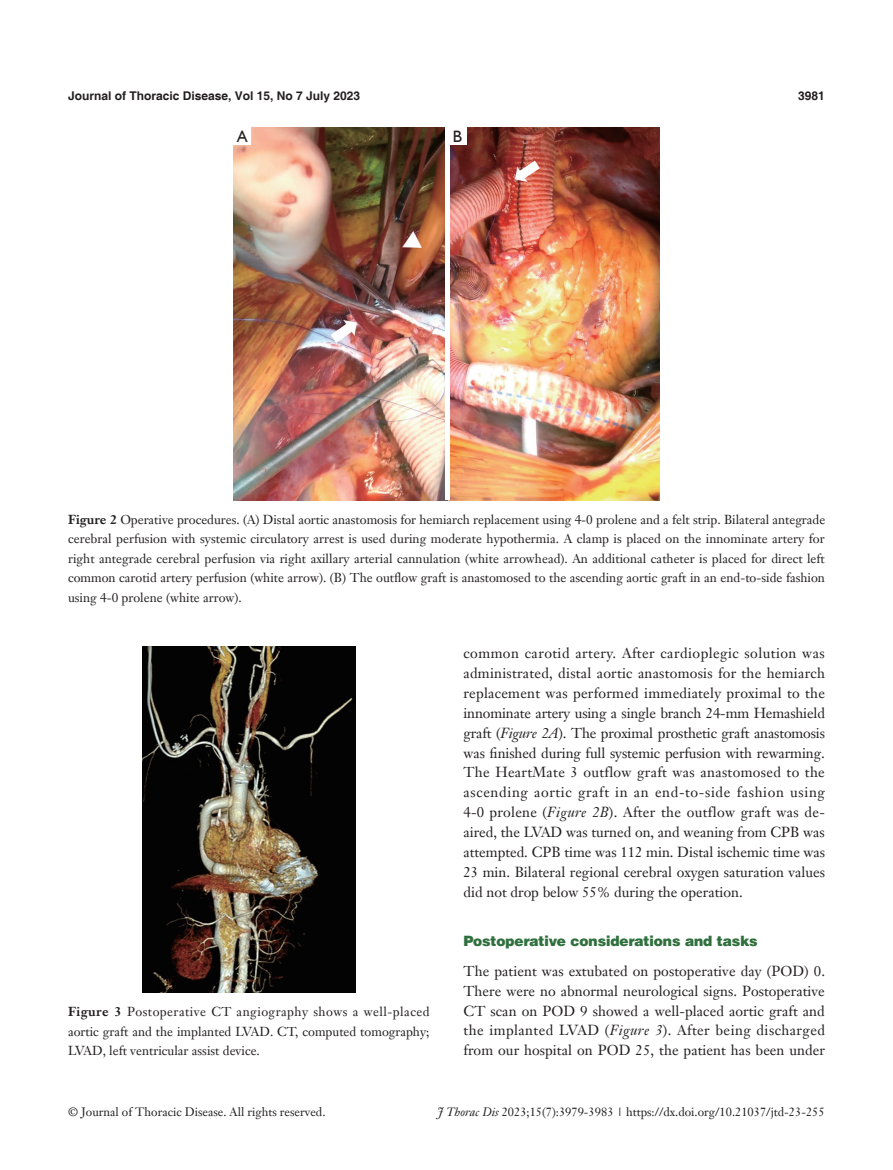
<style>
.page{position:relative;width:893px;height:1170px;background:#fff}
.page>*{position:absolute;margin:0;border:0;box-sizing:border-box;transform-origin:0 0}
.t1{font:16.5px "Humanist 521 BT";color:#231f20}
.B-zhengwen{font:14.25px/19.8px "Janson Text LT";color:#231f20;text-align:justify}
._1ji-6_5{font:900 14.25px "Helvetica";color:#30703e}
.t2{font:12.75px/19.5px "Janson Text LT";color:#231f20;text-align:justify}
.t3{font:12px "Janson Text LT";color:#231f20}
.t4{font:700 12px "Helvetica";color:#231f20}
.s1{font-weight:700}
.s2{font-style:italic}
</style>
<div class="page">
<img style="left:234px;top:128px;width:425px;height:372px">
<div style="left:445px;top:128px;width:5px;height:372px;background:#fff"></div>
<div style="left:234px;top:128px;width:17px;height:17px;background:#fff"></div>
<div style="left:449px;top:128px;width:17px;height:17px;background:#fff"></div>
<img style="left:142px;top:646px;width:213px;height:346px">
<p class="t4" style="left:68px;top:88px;width:294px">Journal of Thoracic Disease, Vol 15, No 7 July 2023</p>
<p class="t4" style="left:798px;top:88px;width:28px">3981</p>
<p class="t1" style="left:237px;top:126px;width:12px">A</p>
<p class="t1" style="left:453px;top:126px;width:11px">B</p>
<p class="t2" style="left:68px;top:509px;width:759px"><span class="s1">Figure 2</span> Operative procedures. (A) Distal aortic anastomosis for hemiarch replacement using 4-0 prolene and a felt strip. Bilateral antegrade cerebral perfusion with systemic circulatory arrest is used during moderate hypothermia. A clamp is placed on the innominate artery for right antegrade cerebral perfusion via right axillary arterial cannulation (white arrowhead). An additional catheter is placed for direct left common carotid artery perfusion (white arrow). (B) The outflow graft is anastomosed to the ascending aortic graft in an end-to-side fashion using 4-0 prolene (white arrow).</p>
<p class="t2" style="left:68px;top:1002px;width:363px"><span class="s1">Figure 3</span> Postoperative CT angiography shows a well-placed aortic graft and the implanted LVAD. CT, computed tomography; LVAD, left ventricular assist device.</p>
<p class="B-zhengwen" style="left:463px;top:643px;width:363px">common carotid artery. After cardioplegic solution was administrated, distal aortic anastomosis for the hemiarch replacement was performed immediately proximal to the innominate artery using a single branch 24-mm Hemashield graft (<span class="s2">Figure 2A</span>). The proximal prosthetic graft anastomosis was finished during full systemic perfusion with rewarming.<br>The HeartMate 3 outflow graft was anastomosed to the ascending aortic graft in an end-to-side fashion using 4-0 prolene (<span class="s2">Figure 2B</span>). After the outflow graft was de&shy;aired, the LVAD was turned on, and weaning from CPB was attempted. CPB time was 112 min. Distal ischemic time was 23 min. Bilateral regional cerebral oxygen saturation values did not drop below 55% during the operation.</p>
<p class="_1ji-6_5" style="left:463px;top:931px;width:295px">Postoperative considerations and tasks</p>
<p class="B-zhengwen" style="left:463px;top:960px;width:363px">The patient was extubated on postoperative day (POD) 0.<br>There were no abnormal neurological signs. Postoperative CT scan on POD 9 showed a well-placed aortic graft and the implanted LVAD (<span class="s2">Figure 3</span>). After being discharged from our hospital on POD 25, the patient has been under</p>
<p class="t3" style="left:68px;top:1104px;width:259px">© Journal of Thoracic Disease. All rights reserved.</p>
<p class="t3" style="left:437px;top:1104px;width:389px"><span class="s2">J Thorac Dis</span> 2023;15(7):3979-3983 | https://dx.doi.org/10.21037/jtd-23-255</p>
</div>
